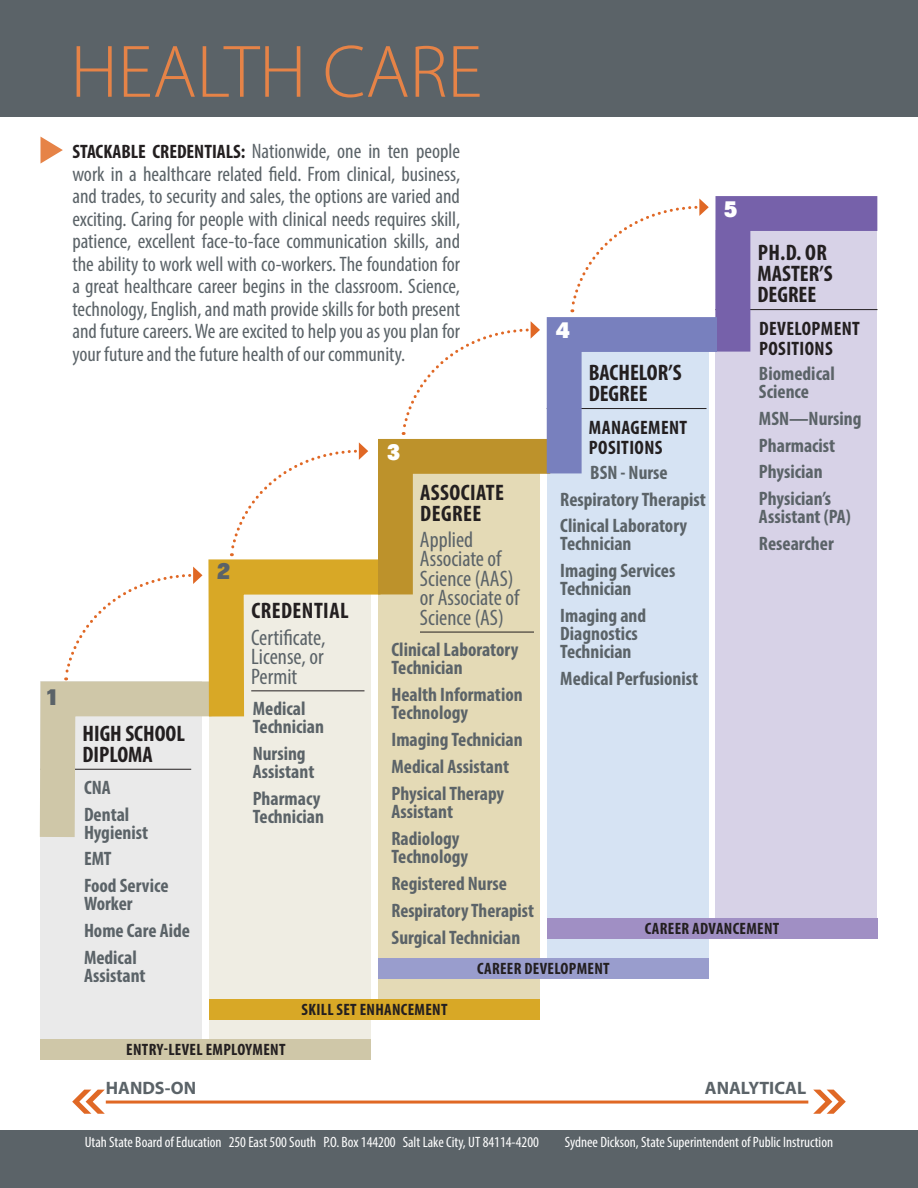
<style>
.page{position:relative;width:918px;height:1188px;background:#fff}
.page>*{position:absolute;margin:0;border:0;box-sizing:border-box;transform-origin:0 0}
.t1{font:300 75px "Myriad Pro";color:#e68347}
.t2{font:condensed 22.5px/19.5px "Myriad Pro";color:#5b6368;text-align:justify}
.t3{font:700 condensed 22.5px/21px "Myriad Pro";color:#231f20}
.t4{font:700 condensed 22.5px/21px "Myriad Pro";letter-spacing:.02em;color:#231f20}
.t5{font:21.9px "Fortana";color:#5b6368}
.t6{font:21.75px "Fortana";color:#fff}
.t7{font:21.75px "Fortana";color:#5b6368}
.t8{font:condensed 21px/22.5px "Myriad Pro";color:#5b6368;text-align:justify}
.t9{font:700 condensed 19.5px/26.8px "Myriad Pro";color:#5b6368}
.t10{font:700 condensed 19.5px/19.5px "Myriad Pro";letter-spacing:.02em;color:#231f20}
.t11{font:700 18px "Myriad Pro";color:#5b6368}
.t12{font:700 condensed 16.5px "Myriad Pro";letter-spacing:.02em;color:#231f20}
.t13{font:condensed 15px "Myriad Pro";color:#fff}
.s1{font-weight:700;font-size:19.5px;color:#231f20}
</style>
<div class="page">
<div style="left:40px;top:681px;width:162px;height:359px;background:#eaeaea"></div>
<div style="left:716px;top:230px;width:162px;height:688px;background:#d7d2e7"></div>
<div style="left:548px;top:344px;width:161px;height:614px;background:#d6e3f3"></div>
<div style="left:209px;top:593px;width:162px;height:447px;background:#efede3"></div>
<div style="left:378px;top:453px;width:162px;height:564px;background:#e4dab6"></div>
<svg style="left:67px;top:574px;width:124px;height:90px"></svg>
<svg style="left:233px;top:442px;width:128px;height:100px"></svg>
<svg style="left:404px;top:328px;width:125px;height:94px"></svg>
<svg style="left:573px;top:205px;width:125px;height:94px"></svg>
<div style="left:0;top:0;width:918px;height:117px;background:#5b6368"></div>
<svg style="left:41px;top:137px;width:22px;height:26px"></svg>
<hr style="left:420px;top:632px;width:114px;height:1px;background:#231f20">
<div style="left:40px;top:1039px;width:331px;height:21px;background:#cfc7a8"></div>
<div style="left:378px;top:958px;width:331px;height:21px;background:#999dcd"></div>
<div style="left:209px;top:999px;width:331px;height:20px;background:#d8a826"></div>
<div style="left:0;top:1130px;width:918px;height:58px;background:#5b6368"></div>
<hr style="left:106px;top:1101px;width:702px;height:3px;background:#e06825">
<svg style="left:813px;top:1090px;width:33px;height:24px"></svg>
<svg style="left:72px;top:1090px;width:33px;height:24px"></svg>
<div style="left:547px;top:918px;width:331px;height:20px;background:#a08fc4"></div>
<svg style="left:39px;top:664px;width:153px;height:173px"></svg>
<svg style="left:191px;top:542px;width:174px;height:210px"></svg>
<svg style="left:361px;top:424px;width:187px;height:205px"></svg>
<svg style="left:699px;top:196px;width:179px;height:190px"></svg>
<svg style="left:529px;top:300px;width:223px;height:208px"></svg>
<h1 class="t1" style="left:70px;top:27px;width:413px">HEALTH CARE</h1>
<p class="t7" style="left:46px;top:685px;width:15px">1</p>
<p class="t8" style="left:72px;top:140px;width:389px"><span class="s1">STACKABLE CREDENTIALS:</span> Nationwide, one in ten people work in a healthcare related field. From clinical, business, and trades, to security and sales, the options are varied and exciting. Caring for people with clinical needs requires skill, patience, excellent face-to-face communication skills, and the ability to work well with co-workers. The foundation for a great healthcare career begins in the classroom. Science, technology, English, and math provide skills for both present and future careers. We are excited to help you as you plan for your future and the future health of our community.</p>
<p class="t6" style="left:724px;top:197px;width:15px">5</p>
<p class="t3" style="left:757px;top:242px;width:77px">PH.D. OR<br>MASTER’S<br>DEGREE</p>
<p class="t10" style="left:759px;top:319px;width:102px">DEVELOPMENT<br>POSITIONS</p>
<p class="t9" style="left:759px;top:364px;width:77px;line-height:18px">Biomedical<br>Science</p>
<p class="t9" style="left:759px;top:404px;width:104px">MSN—Nursing<br>Pharmacist<br>Physician<br>Physician’s</p>
<p class="t9" style="left:759px;top:503px;width:93px">Assistant (PA)<br>Researcher</p>
<p class="t6" style="left:556px;top:319px;width:15px">4</p>
<p class="t3" style="left:589px;top:362px;width:94px">BACHELOR’S<br>DEGREE</p>
<p class="t10" style="left:589px;top:418px;width:100px">MANAGEMENT<br>POSITIONS</p>
<p class="t9" style="left:560px;top:458px;width:147px;text-indent:30px">BSN - Nurse<br>Respiratory Therapist<br>Clinical Laboratory</p>
<p class="t9" style="left:560px;top:530px;width:117px">Technician<br>Imaging Services</p>
<p class="t9" style="left:560px;top:575px;width:88px">Technician<br>Imaging and</p>
<p class="t9" style="left:560px;top:624px;width:79px;line-height:18px">Diagnostics<br>Technician</p>
<p class="t9" style="left:560px;top:665px;width:140px">Medical Perfusionist</p>
<p class="t6" style="left:387px;top:440px;width:15px">3</p>
<p class="t4" style="left:420px;top:481px;width:85px">ASSOCIATE<br>DEGREE</p>
<p class="t2" style="left:420px;top:529px;width:101px;text-align:left">Applied<br>Associate of<br>Science (AAS) or Associate of<br>Science (AS)</p>
<p class="t9" style="left:392px;top:641px;width:128px;line-height:18px">Clinical Laboratory<br>Technician</p>
<p class="t9" style="left:392px;top:685px;width:133px;line-height:18px">Health Information<br>Technology</p>
<p class="t9" style="left:392px;top:726px;width:133px">Imaging Technician<br>Medical Assistant<br>Physical Therapy</p>
<p class="t9" style="left:392px;top:798px;width:69px">Assistant<br>Radiology</p>
<p class="t9" style="left:392px;top:843px;width:144px">Technology<br>Registered Nurse<br>Respiratory Therapist<br>Surgical Technician</p>
<p class="t5" style="left:217px;top:559px;width:15px">2</p>
<p class="t4" style="left:251px;top:600px;width:99px">CREDENTIAL</p>
<p class="t2" style="left:251px;top:627px;width:76px">Certificate, License, or Permit</p>
<p class="t9" style="left:253px;top:699px;width:73px;line-height:18px">Medical<br>Technician</p>
<p class="t9" style="left:253px;top:744px;width:63px;line-height:18px">Nursing<br>Assistant</p>
<p class="t9" style="left:253px;top:789px;width:73px;line-height:18px">Pharmacy<br>Technician</p>
<p class="t3" style="left:82px;top:723px;width:104px">HIGH SCHOOL<br>DIPLOMA</p>
<p class="t9" style="left:84px;top:773px;width:47px">CNA<br>Dental</p>
<p class="t9" style="left:84px;top:818px;width:86px">Hygienist<br>EMT<br>Food Service</p>
<p class="t9" style="left:84px;top:890px;width:107px">Worker<br>Home Care Aide<br>Medical</p>
<p class="t9" style="left:84px;top:962px;width:63px">Assistant</p>
<p class="t12" style="left:645px;top:918px;width:136px">CAREER ADVANCEMENT</p>
<p class="t12" style="left:477px;top:959px;width:134px">CAREER DEVELOPMENT</p>
<p class="t12" style="left:126px;top:1039px;width:161px">ENTRY-LEVEL EMPLOYMENT</p>
<p class="t12" style="left:302px;top:999px;width:147px">SKILL SET ENHANCEMENT</p>
<p class="t11" style="left:106px;top:1076px;width:92px">HANDS-ON</p>
<p class="t11" style="left:705px;top:1076px;width:103px">ANALYTICAL</p>
<p class="t13" style="left:85px;top:1133px;width:456px">Utah State Board of Education 250 East 500 South P.O. Box 144200 Salt Lake City, UT 84114-4200</p>
<p class="t13" style="left:565px;top:1133px;width:270px">Sydnee Dickson, State Superintendent of Public Instruction</p>
</div>
